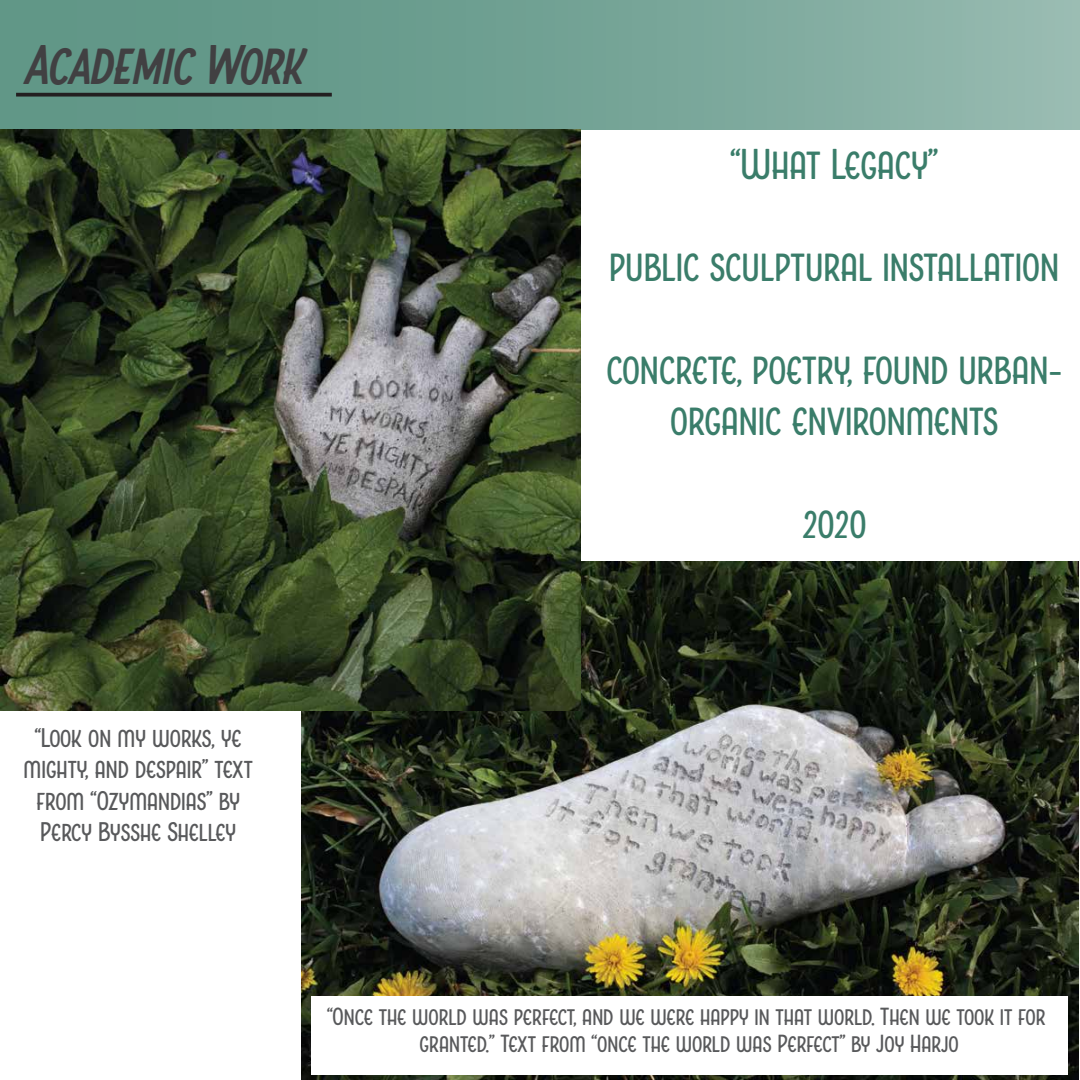
<style>
.page{position:relative;width:1080px;height:1080px;background:#fff}
.page>*{position:absolute;margin:0;border:0;box-sizing:border-box;transform-origin:0 0}
.t1{font:italic 700 51.75px "Boucherie Sans";letter-spacing:-.015em;color:#414042;scale:.94 1}
.t2{font:40px/51.2px "Boucherie Sans";color:#3a7d6a;text-align:center}
.t3{font:25px/31.2px "Boucherie Sans";color:#58595b;text-align:center}
.t4{font:23px/27.5px "Boucherie Sans";color:#58595b;text-align:center}
</style>
<div class="page">
<div style="left:0;top:0;width:1080px;height:129px;background:linear-gradient(to right,#579080,#93b7ad)"></div>
<svg style="left:16px;top:93px;width:316px;height:4px"></svg>
<img style="left:301px;top:562px;width:778px;height:518px">
<img style="left:0;top:129px;width:581px;height:581px">
<div style="left:311px;top:996px;width:757px;height:79px;background:#fff"></div>
<h1 class="t1" style="left:26px;top:34px;width:298px">Academic Work</h1>
<h2 class="t2" style="left:730px;top:138px;width:209px">“What Legacy”</h2>
<h2 class="t2" style="left:609px;top:241px;width:452px">public sculptural installation</h2>
<h2 class="t2" style="left:606px;top:343px;width:457px">concrete, poetry, found urban&shy;organic environments</h2>
<h2 class="t2" style="left:802px;top:497px;width:65px">2020</h2>
<p class="t3" style="left:24px;top:722px;width:231px">“Look on my works, ye mighty, and despair” text from “Ozymandias” by<br>Percy Bysshe Shelley</p>
<p class="t4" style="left:327px;top:1002px;width:720px">“Once the world was perfect, and we were happy in that world. Then we took it for granted.” Text from “once the world was Perfect” by Joy Harjo</p>
</div>
